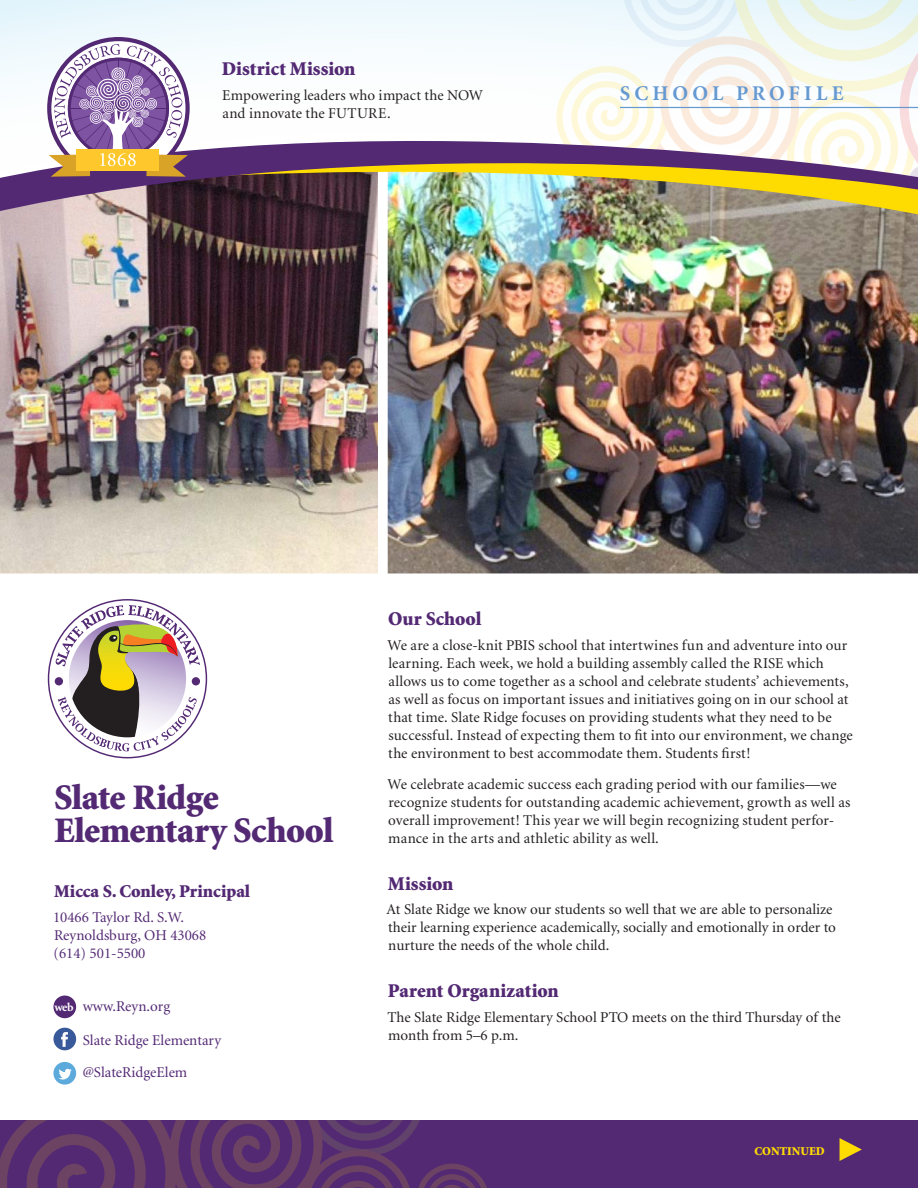
<style>
.page{position:relative;width:918px;height:1188px;background:#fff}
.page>*{position:absolute;margin:0;border:0;box-sizing:border-box;transform-origin:0 0}
.t1{font:900 36px/33px "Minion";letter-spacing:-.015em;color:#532974}
.t2{font:700 21px "Minion";letter-spacing:.2em;color:#6599d1}
.t3{font:900 19.5px "Minion";color:#532974}
.t4{font:900 18px "Minion";color:#532974}
.t5{font:15px/18px "Minion";color:#231f20}
.t6{font:15px "Minion";color:#532974}
.t7{font:900 12px "Minion";color:#ffdc01}
.t8{font:700 12px "Minion";color:#fff}
</style>
<div class="page">
<img style="left:0;top:217px;width:378px;height:356px">
<img style="left:388px;top:217px;width:530px;height:356px">
<svg style="left:0;top:0;width:556px;height:77px;fill:#f1fafd"></svg>
<svg style="left:556px;top:0;width:362px;height:100px"></svg>
<img style="left:0;top:214px;width:918px;height:3px">
<img style="left:0;top:100px;width:918px;height:114px">
<div style="left:0;top:1120px;width:918px;height:68px;background:#532974"></div>
<svg style="left:0;top:1120px;width:487px;height:68px"></svg>
<div style="left:53px;top:996px;width:23px;height:22px;background:#532974;border-radius:50%"></div>
<div style="left:53px;top:1062px;width:23px;height:23px;background:#5ca9dc;border-radius:50%"></div>
<svg style="left:59px;top:1069px;width:13px;height:11px"></svg>
<div style="left:53px;top:1028px;width:23px;height:22px;background:#395a9a;border-radius:50%"></div>
<svg style="left:61px;top:1032px;width:7px;height:15px"></svg>
<svg style="left:48px;top:599px;width:159px;height:159px"></svg>
<svg style="left:840px;top:1138px;width:22px;height:23px"></svg>
<svg style="left:47px;top:37px;width:143px;height:140px"></svg>
<p class="t3" style="left:222px;top:59px;width:135px">District Mission</p>
<p class="t5" style="left:222px;top:86px;width:262px">Empowering leaders who impact the NOW and innovate the FUTURE.</p>
<p class="t2" style="left:620px;top:82px;width:225px">SCHOOL PROFILE</p>
<p class="t1" style="left:54px;top:782px;width:281px">Slate Ridge<br>Elementary School</p>
<p class="t4" style="left:54px;top:882px;width:197px">Micca S. Conley, Principal</p>
<p class="t6" style="left:53px;top:910px;width:133px">10466 Taylor Rd. S.W.</p>
<p class="t6" style="left:54px;top:928px;width:154px">Reynoldsburg, OH 43068</p>
<p class="t6" style="left:53px;top:946px;width:94px">(614) 501-5500</p>
<p class="t8" style="left:54px;top:1001px;width:21px">web</p>
<p class="t6" style="left:83px;top:999px;width:89px">www.Reyn.org</p>
<p class="t6" style="left:83px;top:1033px;width:140px">Slate Ridge Elementary</p>
<p class="t6" style="left:83px;top:1065px;width:106px">@SlateRidgeElem</p>
<p class="t3" style="left:388px;top:609px;width:95px">Our School</p>
<p class="t5" style="left:387px;top:636px;width:467px">We are a close-knit PBIS school that intertwines fun and adventure into our learning. Each week, we hold a building assembly called the RISE which allows us to come together as a school and celebrate students’ achievements, as well as focus on important issues and initiatives going on in our school at that time. Slate Ridge focuses on providing students what they need to be successful. Instead of expecting them to fit into our environment, we change the environment to best accommodate them. Students first!</p>
<p class="t5" style="left:387px;top:776px;width:465px">We celebrate academic success each grading period with our families—we recognize students for outstanding academic achievement, growth as well as overall improvement! This year we will begin recognizing student perfor&shy;mance in the arts and athletic ability as well.</p>
<p class="t3" style="left:388px;top:873px;width:67px">Mission</p>
<p class="t5" style="left:387px;top:901px;width:451px">At Slate Ridge we know our students so well that we are able to personalize their learning experience academically, socially and emotionally in order to nurture the needs of the whole child.</p>
<p class="t3" style="left:388px;top:981px;width:172px">Parent Organization</p>
<p class="t5" style="left:387px;top:1008px;width:455px">The Slate Ridge Elementary School PTO meets on the third Thursday of the month from 5–6 p.m.</p>
<p class="t7" style="left:755px;top:1145px;width:72px">CONTINUED</p>
</div>
